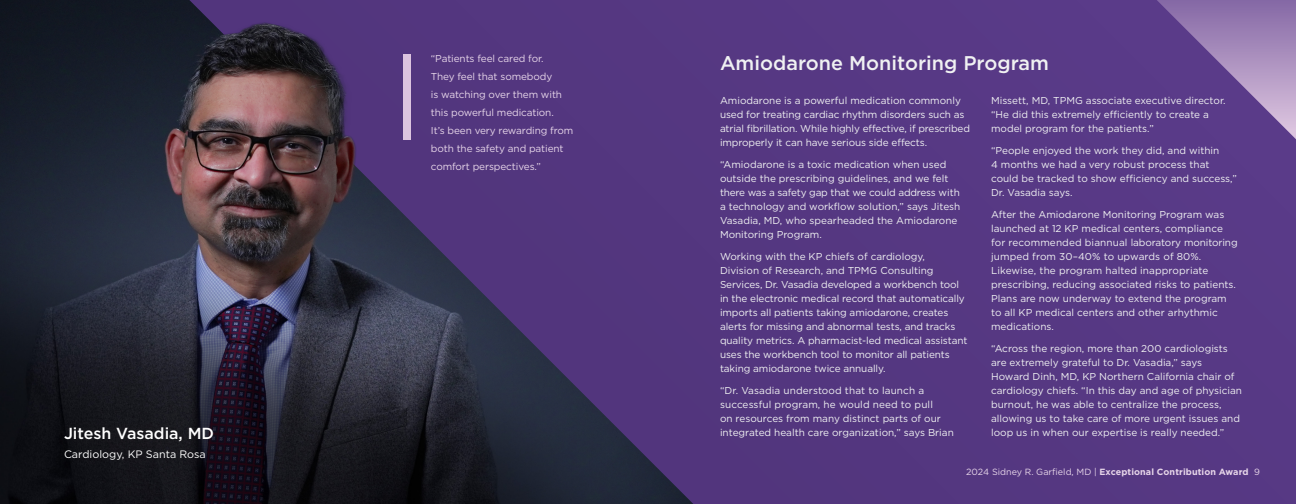
<style>
.page{position:relative;width:1296px;height:504px;background:#fff}
.page>*{position:absolute;margin:0;border:0;box-sizing:border-box;transform-origin:0 0}
.Title_-_Feature{font:500 19.8px "Gotham";color:#f0f1f2}
.Awardee_Name_-_Feature{font:500 16px "Gotham";color:#fff}
.Awardee_Specialty_-_Feature{font:10.8px "Gotham";color:#fff}
.Body_Text{font:10px/14px "Gotham";color:#f0f1f2}
.Quote_-_Feature{font:10px/18px "Gotham";letter-spacing:-.01em;color:#e7d6e9}
.t1{font:700 9px "Gotham";letter-spacing:.01em;color:#e7d6e9}
.s1{font-weight:400}
</style>
<div class="page">
<div style="left:577px;top:0;width:719px;height:504px;background:#563882"></div>
<img style="left:0;top:0;width:577px;height:504px">
<div style="left:48px;top:410px;width:182px;height:67px;background:#231f20;opacity:.75"></div>
<div style="left:404px;top:54px;width:7px;height:86px;background:#dcc4df"></div>
<p class="Awardee_Name_-_Feature" style="left:64px;top:423px;width:152px">Jitesh Vasadia, MD</p>
<p class="Awardee_Specialty_-_Feature" style="left:64px;top:447px;width:143px">Cardiology, KP Santa Rosa</p>
<p class="Quote_-_Feature" style="left:431px;top:49px;width:144px">“Patients feel cared for.<br>They feel that somebody<br>is watching over them with this powerful medication.<br>It’s been very rewarding from both the safety and patient comfort perspectives.”</p>
<p class="Title_-_Feature" style="left:720px;top:50px;width:330px">Amiodarone Monitoring Program</p>
<p class="Body_Text" style="left:720px;top:93px;width:252px">Amiodarone is a powerful medication commonly used for treating cardiac rhythm disorders such as atrial fibrillation. While highly effective, if prescribed improperly it can have serious side effects.</p>
<p class="Body_Text" style="left:720px;top:157px;width:242px">“Amiodarone is a toxic medication when used outside the prescribing guidelines, and we felt there was a safety gap that we could address with a technology and workflow solution,” says Jitesh Vasadia, MD, who spearheaded the Amiodarone Monitoring Program.</p>
<p class="Body_Text" style="left:720px;top:250px;width:249px">Working with the KP chiefs of cardiology,<br>Division of Research, and TPMG Consulting Services, Dr. Vasadia developed a workbench tool in the electronic medical record that automatically imports all patients taking amiodarone, creates alerts for missing and abnormal tests, and tracks quality metrics. A pharmacist-led medical assistant uses the workbench tool to monitor all patients taking amiodarone twice annually.</p>
<p class="Body_Text" style="left:720px;top:384px;width:235px">“Dr. Vasadia understood that to launch a successful program, he would need to pull<br>on resources from many distinct parts of our integrated health care organization,” says Brian</p>
<p class="Body_Text" style="left:991px;top:93px;width:236px">Missett, MD, TPMG associate executive director. “He did this extremely efficiently to create a model program for the patients.”</p>
<p class="Body_Text" style="left:991px;top:143px;width:247px">“People enjoyed the work they did, and within<br>4 months we had a very robust process that could be tracked to show efficiency and success,” Dr. Vasadia says.</p>
<p class="Body_Text" style="left:991px;top:208px;width:248px">After the Amiodarone Monitoring Program was launched at 12 KP medical centers, compliance for recommended biannual laboratory monitoring jumped from 30–40% to upwards of 80%.<br>Likewise, the program halted inappropriate prescribing, reducing associated risks to patients.<br>Plans are now underway to extend the program to all KP medical centers and other arhythmic medications.</p>
<p class="Body_Text" style="left:991px;top:342px;width:252px">“Across the region, more than 200 cardiologists are extremely grateful to Dr. Vasadia,” says Howard Dinh, MD, KP Northern California chair of cardiology chiefs. “In this day and age of physician burnout, he was able to centralize the process, allowing us to take care of more urgent issues and loop us in when our expertise is really needed.”</p>
<p class="t1" style="left:966px;top:466px;width:295px"><span class="s1">2024 Sidney R. Garfield, MD |</span> Exceptional Contribution Award <span class="s1">9</span></p>
</div>
